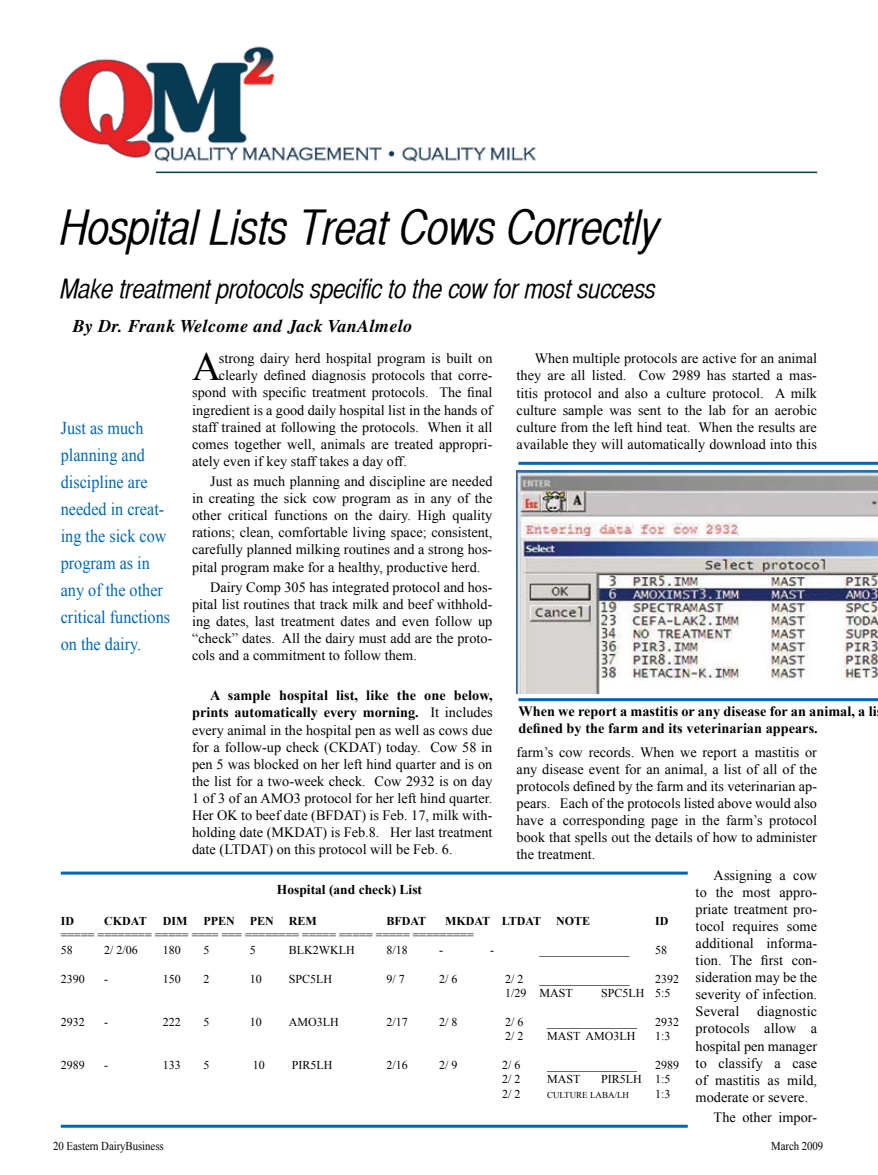
<style>
.page{position:relative;width:878px;height:1175px;background:#fff}
.page>*{position:absolute;margin:0;border:0;box-sizing:border-box;transform-origin:0 0}
.t1{font:48px "Helvetica CY Oblique";letter-spacing:-.01em;color:#000}
.t2{font:40.05px "Times New Roman";color:#000}
.t3{font:27px "Helvetica CY Oblique";letter-spacing:-.01em;color:#000}
.t4{font:18px/27px "Times New Roman";color:#0066b3;scale:.9 1}
.t5{font:italic 700 18px "Times";letter-spacing:.02em;color:#000}
.t6{font:14.25px/17.1px "Times New Roman";color:#000;text-align:justify}
.t7{font:700 14.25px/17.1px "Times New Roman";color:#000}
.t8{font:700 13.5px "Times New Roman";color:#000}
.t9{font:12px/14.4px "Times New Roman";color:#000}
.t10{font:700 12px "Times New Roman";color:#000}
.t11{font:12px "Times New Roman";color:#000;scale:.9 1}
.t12{font:9px "Times New Roman";color:#000}
.s1{font-weight:700}
</style>
<div class="page">
<img style="left:59px;top:46px;width:493px;height:128px">
<hr style="left:156px;top:172px;width:661px;height:1px;background:#063b53">
<hr style="left:61px;top:1124px;width:626px;height:3px;background:#0066b3">
<hr style="left:61px;top:871px;width:626px;height:3px;background:#0066b3">
<hr style="left:518px;top:462px;width:360px;height:3px;background:#0066b3">
<img style="left:516px;top:470px;width:362px;height:223px">
<hr style="left:518px;top:698px;width:360px;height:3px;background:#0066b3">
<h1 class="t1" style="left:61px;top:199px;width:602px">Hospital Lists Treat Cows Correctly</h1>
<h3 class="t3" style="left:61px;top:273px;width:597px">Make treatment protocols specific to the cow for most success</h3>
<p class="t5" style="left:73px;top:315px;width:341px">By Dr. Frank Welcome and Jack VanAlmelo</p>
<h2 class="t2" style="left:192px;top:344px;width:30px">A</h2>
<p class="t6" style="left:219px;top:350px;width:275px">strong dairy herd hospital program is built on</p>
<p class="t6" style="left:516px;top:350px;width:302px;text-indent:18px">When multiple protocols are active for an animal they are all listed. Cow 2989 has started a mas&shy;titis protocol and also a culture protocol. A milk culture sample was sent to the lab for an aerobic culture from the left hind teat. When the results are available they will automatically download into this</p>
<p class="t6" style="left:219px;top:367px;width:275px">clearly defined diagnosis protocols that corre-</p>
<p class="t6" style="left:192px;top:384px;width:302px">spond with specific treatment protocols. The final</p>
<p class="t6" style="left:192px;top:401px;width:302px">ingredient is a good daily hospital list in the hands of</p>
<p class="t6" style="left:192px;top:418px;width:302px">staff trained at following the protocols. When it all</p>
<p class="t6" style="left:192px;top:435px;width:302px">comes together well, animals are treated appropri-</p>
<p class="t6" style="left:192px;top:452px;width:216px">ately even if key staff takes a day off.</p>
<p class="t6" style="left:192px;top:472px;width:302px;text-indent:18px">Just as much planning and discipline are needed in creating the sick cow program as in any of the other critical functions on the dairy. High quality rations; clean, comfortable living space; consistent, carefully planned milking routines and a strong hos&shy;pital program make for a healthy, productive herd.</p>
<p class="t6" style="left:192px;top:578px;width:302px;text-indent:18px">Dairy Comp 305 has integrated protocol and hos&shy;pital list routines that track milk and beef withhold&shy;ing dates, last treatment dates and even follow up “check” dates. All the dairy must add are the proto&shy;cols and a commitment to follow them.</p>
<p class="t6" style="left:192px;top:687px;width:302px;text-indent:18px"><span class="s1">A sample hospital list, like the one below, prints automatically every morning.</span> It includes every animal in the hospital pen as well as cows due for a follow-up check (CKDAT) today. Cow 58 in pen 5 was blocked on her left hind quarter and is on the list for a two-week check. Cow 2932 is on day 1 of 3 of an AMO3 protocol for her left hind quarter.<br>Her OK to beef date (BFDAT) is Feb. 17, milk with&shy;holding date (MKDAT) is Feb.8. Her last treatment date (LTDAT) on this protocol will be Feb. 6.</p>
<p class="t4" style="left:61px;top:414px;width:123px">Just as much planning and discipline are needed in creat&shy;ing the sick cow program as in any of the other critical functions on the dairy.</p>
<p class="t7" style="left:518px;top:702px;width:360px">When we report a mastitis or any disease for an animal, a li defined by the farm and its veterinarian appears.</p>
<p class="t6" style="left:516px;top:743px;width:302px">farm’s cow records. When we report a mastitis or any disease event for an animal, a list of all of the protocols defined by the farm and its veterinarian ap&shy;pears. Each of the protocols listed above would also have a corresponding page in the farm’s protocol book that spells out the details of how to administer the treatment.</p>
<p class="t6" style="left:695px;top:866px;width:123px;text-indent:18px">Assigning a cow to the most appro&shy;priate treatment pro&shy;tocol requires some additional informa&shy;tion. The first con&shy;sideration may be the severity of infection.<br>Several diagnostic protocols allow a hospital pen manager to classify a case of mastitis as mild, moderate or severe.</p>
<p class="t6" style="left:713px;top:1108px;width:105px">The other impor-</p>
<p class="t8" style="left:277px;top:882px;width:147px">Hospital (and check) List</p>
<p class="t10" style="left:61px;top:914px;width:15px">ID</p>
<p class="t10" style="left:104px;top:914px;width:44px">CKDAT</p>
<p class="t10" style="left:163px;top:914px;width:26px">DIM</p>
<p class="t10" style="left:203px;top:914px;width:33px">PPEN</p>
<p class="t10" style="left:250px;top:914px;width:25px">PEN</p>
<p class="t10" style="left:289px;top:914px;width:29px">REM</p>
<p class="t10" style="left:386px;top:914px;width:41px">BFDAT</p>
<p class="t10" style="left:445px;top:914px;width:147px">MKDAT LTDAT NOTE</p>
<p class="t10" style="left:655px;top:914px;width:15px">ID</p>
<p class="t9" style="left:61px;top:928px;width:414px">===== ======== ===== ==== === ======== ===== ===== ===== =========<br>58</p>
<p class="t9" style="left:104px;top:942px;width:35px">2/ 2/06</p>
<p class="t9" style="left:163px;top:942px;width:19px">180</p>
<p class="t9" style="left:203px;top:942px;width:7px">5</p>
<p class="t9" style="left:250px;top:942px;width:7px">5</p>
<p class="t9" style="left:289px;top:942px;width:67px">BLK2WKLH</p>
<p class="t9" style="left:386px;top:942px;width:23px">8/18</p>
<p class="t9" style="left:439px;top:942px;width:5px">-</p>
<p class="t9" style="left:490px;top:942px;width:5px">-</p>
<p class="t9" style="left:655px;top:942px;width:13px">58</p>
<p class="t9" style="left:61px;top:971px;width:25px">2390</p>
<p class="t9" style="left:104px;top:971px;width:5px">-</p>
<p class="t9" style="left:163px;top:971px;width:19px">150</p>
<p class="t9" style="left:203px;top:971px;width:7px">2</p>
<p class="t9" style="left:250px;top:971px;width:13px">10</p>
<p class="t9" style="left:289px;top:971px;width:45px">SPC5LH</p>
<p class="t9" style="left:386px;top:971px;width:20px">9/ 7</p>
<p class="t9" style="left:439px;top:971px;width:20px">2/ 6</p>
<p class="t9" style="left:505px;top:971px;width:20px">2/ 2</p>
<p class="t9" style="left:655px;top:971px;width:25px">2392</p>
<p class="t9" style="left:505px;top:985px;width:69px">1/29 MAST</p>
<p class="t9" style="left:601px;top:985px;width:71px">SPC5LH 5:5</p>
<p class="t9" style="left:61px;top:1014px;width:25px">2932</p>
<p class="t9" style="left:104px;top:1014px;width:5px">-</p>
<p class="t9" style="left:163px;top:1014px;width:19px">222</p>
<p class="t9" style="left:203px;top:1014px;width:7px">5</p>
<p class="t9" style="left:250px;top:1014px;width:13px">10</p>
<p class="t9" style="left:289px;top:1014px;width:51px">AMO3LH</p>
<p class="t9" style="left:386px;top:1014px;width:23px">2/17</p>
<p class="t9" style="left:439px;top:1014px;width:20px">2/ 8</p>
<p class="t9" style="left:505px;top:1014px;width:20px">2/ 6</p>
<p class="t9" style="left:655px;top:1014px;width:25px">2932</p>
<p class="t9" style="left:505px;top:1028px;width:20px">2/ 2</p>
<p class="t9" style="left:547px;top:1028px;width:90px">MAST AMO3LH</p>
<p class="t9" style="left:655px;top:1028px;width:17px">1:3</p>
<p class="t9" style="left:61px;top:1057px;width:25px">2989</p>
<p class="t9" style="left:104px;top:1057px;width:5px">-</p>
<p class="t9" style="left:163px;top:1057px;width:19px">133</p>
<p class="t9" style="left:203px;top:1057px;width:7px">5</p>
<p class="t9" style="left:253px;top:1057px;width:13px">10</p>
<p class="t9" style="left:292px;top:1057px;width:42px">PIR5LH</p>
<p class="t9" style="left:386px;top:1057px;width:23px">2/16</p>
<p class="t9" style="left:439px;top:1057px;width:20px">2/ 9</p>
<p class="t9" style="left:502px;top:1057px;width:20px">2/ 6</p>
<p class="t9" style="left:547px;top:1057px;width:91px">_______________</p>
<p class="t9" style="left:655px;top:1057px;width:25px">2989</p>
<p class="t9" style="left:502px;top:1072px;width:20px">2/ 2</p>
<p class="t9" style="left:547px;top:1072px;width:35px">MAST</p>
<p class="t9" style="left:601px;top:1072px;width:71px">PIR5LH 1:5</p>
<p class="t9" style="left:502px;top:1086px;width:20px">2/ 2</p>
<p class="t12" style="left:547px;top:1089px;width:83px">CULTURE LABA/LH</p>
<p class="t9" style="left:655px;top:1086px;width:17px">1:3</p>
<p class="t11" style="left:53px;top:1139px;width:124px">20 Eastern DairyBusiness</p>
<p class="t11" style="left:771px;top:1139px;width:59px">March 2009</p>
</div>
